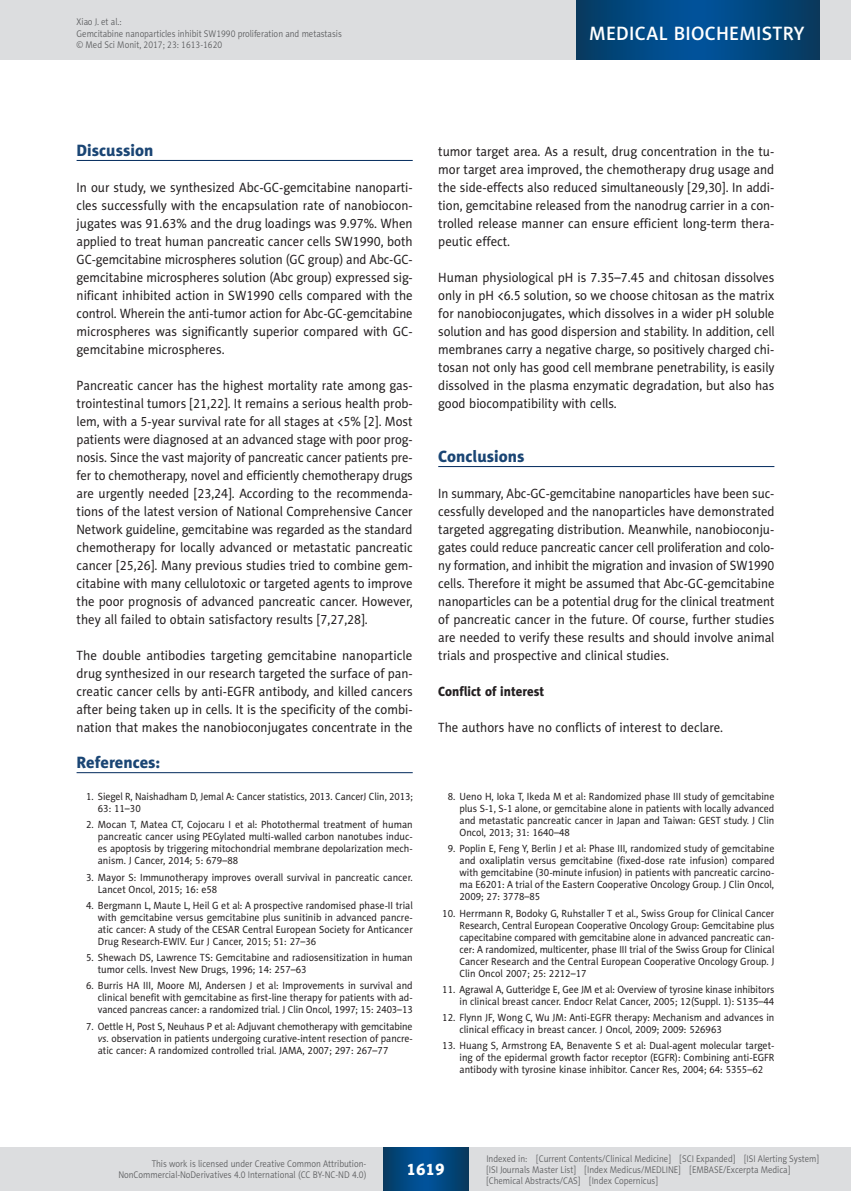
<style>
.page{position:relative;width:851px;height:1191px;background:#fff}
.page>*{position:absolute;margin:0;border:0;box-sizing:border-box;transform-origin:0 0}
.t1{font:19.5px "Naomi Sans EFN Medium";letter-spacing:.015em;color:#fff}
.MSM_Headline_1{font:16.5px "Naomi Sans EFN Heavy";color:#1a4574}
.MSM_Referencje_Tytul{font:16.5px "Naomi Sans EFN Heavy";color:#1a4574}
.t2{font:16.5px "Naomi Sans EFN Heavy";color:#fff}
.MSM_Body{font:13.5px/18px "Naomi Sans EFN";color:#231f20;text-align:justify;scale:.95 1}
.MSM_Body-2{font:13.5px/18px "Naomi Sans EFN";color:#231f20;text-align:justify;scale:.94 1}
.MSM_Body-3{font:13.5px/18px "Naomi Sans EFN";color:#231f20;text-align:justify;scale:.96 1}
.MSM_Headline_2{font:13.5px "Naomi Sans EFN Heavy";color:#231f20;scale:.95 1}
.MSM_Referencje_punkt{font:10.5px/12px "Naomi Sans EFN";color:#231f20;text-align:justify;scale:.95 1}
.MSM_Referencje_punkt-2{font:10.5px/12px "Naomi Sans EFN";color:#231f20;scale:.94 1}
.t3{font:9.75px/11.2px "Naomi Sans EFN Light";color:#57585a;scale:.9 1}
.s1{font-style:italic}
</style>
<div class="page">
<hr style="left:77px;top:160px;width:335px;height:1px;background:#00295c">
<hr style="left:438px;top:466px;width:336px;height:1px;background:#00295c">
<hr style="left:77px;top:772px;width:335px;height:1px;background:#00295c">
<div style="left:0;top:1148px;width:850px;height:43px;background:#dcdddf"></div>
<svg style="left:383px;top:1147px;width:85px;height:43px;background:#02477e"></svg>
<div style="left:0;top:0;width:850px;height:60px;background:#dcdddf"></div>
<svg style="left:576px;top:0;width:243px;height:60px;background:#02477e"></svg>
<p class="t3" style="left:77px;top:16px;width:296px">Xiao J. et al.:<br>Gemcitabine nanoparticles inhibit SW1990 proliferation and metastasis © Med Sci Monit, 2017; 23: 1613-1620</p>
<h1 class="t1" style="left:589px;top:22px;width:217px">MEDICAL BIOCHEMISTRY</h1>
<p class="MSM_Headline_1" style="left:77px;top:140px;width:78px">Discussion</p>
<p class="MSM_Body" style="left:77px;top:178px;width:355px">In our study, we synthesized Abc-GC-gemcitabine nanoparti&shy;cles successfully with the encapsulation rate of nanobiocon&shy;jugates was 91.63% and the drug loadings was 9.97%. When applied to treat human pancreatic cancer cells SW1990, both GC-gemcitabine microspheres solution (GC group) and Abc-GC&shy;gemcitabine microspheres solution (Abc group) expressed sig&shy;nificant inhibited action in SW1990 cells compared with the control. Wherein the anti-tumor action for Abc-GC-gemcitabine microspheres was significantly superior compared with GC&shy;gemcitabine microspheres.</p>
<p class="MSM_Body" style="left:77px;top:376px;width:355px">Pancreatic cancer has the highest mortality rate among gas&shy;trointestinal tumors [21,22]. It remains a serious health prob&shy;lem, with a 5-year survival rate for all stages at &lt;5% [2]. Most patients were diagnosed at an advanced stage with poor prog&shy;nosis. Since the vast majority of pancreatic cancer patients pre&shy;fer to chemotherapy, novel and efficiently chemotherapy drugs are urgently needed [23,24]. According to the recommenda&shy;tions of the latest version of National Comprehensive Cancer Network guideline, gemcitabine was regarded as the standard chemotherapy for locally advanced or metastatic pancreatic cancer [25,26]. Many previous studies tried to combine gem&shy;citabine with many cellulotoxic or targeted agents to improve the poor prognosis of advanced pancreatic cancer. However, they all failed to obtain satisfactory results [7,27,28].</p>
<p class="MSM_Body-3" style="left:77px;top:646px;width:351px">The double antibodies targeting gemcitabine nanoparticle drug synthesized in our research targeted the surface of pan&shy;creatic cancer cells by anti-EGFR antibody, and killed cancers after being taken up in cells. It is the specificity of the combi&shy;nation that makes the nanobioconjugates concentrate in the</p>
<p class="MSM_Referencje_Tytul" style="left:77px;top:752px;width:85px">References:</p>
<p class="MSM_Referencje_punkt-2" style="left:98px;top:790px;width:337px;text-indent:-12px">1. Siegel R, Naishadham D, Jemal A: Cancer statistics, 2013. CancerJ Clin, 2013;<br>63: 11–30</p>
<p class="MSM_Referencje_punkt" style="left:98px;top:819px;width:333px;text-indent:-12px">2. Mocan T, Matea CT, Cojocaru I et al: Photothermal treatment of human pancreatic cancer using PEGylated multi-walled carbon nanotubes induc&shy;es apoptosis by triggering mitochondrial membrane depolarization mech&shy;anism. J Cancer, 2014; 5: 679–88</p>
<p class="MSM_Referencje_punkt" style="left:98px;top:871px;width:333px;text-indent:-12px">3. Mayor S: Immunotherapy improves overall survival in pancreatic cancer.<br>Lancet Oncol, 2015; 16: e58</p>
<p class="MSM_Referencje_punkt" style="left:98px;top:899px;width:333px;text-indent:-12px">4. Bergmann L, Maute L, Heil G et al: A prospective randomised phase-II trial with gemcitabine versus gemcitabine plus sunitinib in advanced pancre&shy;atic cancer: A study of the CESAR Central European Society for Anticancer Drug Research-EWIV. Eur J Cancer, 2015; 51: 27–36</p>
<p class="MSM_Referencje_punkt" style="left:98px;top:951px;width:333px;text-indent:-12px">5. Shewach DS, Lawrence TS: Gemcitabine and radiosensitization in human tumor cells. Invest New Drugs, 1996; 14: 257–63</p>
<p class="MSM_Referencje_punkt" style="left:98px;top:980px;width:333px;text-indent:-12px">6. Burris HA III, Moore MJ, Andersen J et al: Improvements in survival and clinical benefit with gemcitabine as first-line therapy for patients with ad&shy;vanced pancreas cancer: a randomized trial. J Clin Oncol, 1997; 15: 2403–13</p>
<p class="MSM_Referencje_punkt-2" style="left:98px;top:1020px;width:336px;text-align:justify;text-indent:-12px">7. Oettle H, Post S, Neuhaus P et al: Adjuvant chemotherapy with gemcitabine <span class="s1">vs.</span> observation in patients undergoing curative-intent resection of pancre&shy;atic cancer: A randomized controlled trial. JAMA, 2007; 297: 267–77</p>
<p class="MSM_Body" style="left:438px;top:142px;width:355px">tumor target area. As a result, drug concentration in the tu&shy;mor target area improved, the chemotherapy drug usage and the side-effects also reduced simultaneously [29,30]. In addi&shy;tion, gemcitabine released from the nanodrug carrier in a con&shy;trolled release manner can ensure efficient long-term thera&shy;peutic effect.</p>
<p class="MSM_Body" style="left:438px;top:268px;width:355px">Human physiological pH is 7.35–7.45 and chitosan dissolves only in pH &lt;6.5 solution, so we choose chitosan as the matrix for nanobioconjugates, which dissolves in a wider pH soluble solution and has good dispersion and stability. In addition, cell membranes carry a negative charge, so positively charged chi&shy;tosan not only has good cell membrane penetrability, is easily dissolved in the plasma enzymatic degradation, but also has good biocompatibility with cells.</p>
<p class="MSM_Headline_1" style="left:438px;top:446px;width:88px">Conclusions</p>
<p class="MSM_Body-2" style="left:438px;top:484px;width:359px">In summary, Abc-GC-gemcitabine nanoparticles have been suc&shy;cessfully developed and the nanoparticles have demonstrated targeted aggregating distribution. Meanwhile, nanobioconju&shy;gates could reduce pancreatic cancer cell proliferation and colo&shy;ny formation, and inhibit the migration and invasion of SW1990 cells. Therefore it might be assumed that Abc-GC-gemcitabine nanoparticles can be a potential drug for the clinical treatment of pancreatic cancer in the future. Of course, further studies are needed to verify these results and should involve animal trials and prospective and clinical studies.</p>
<p class="MSM_Headline_2" style="left:438px;top:683px;width:113px">Conflict of interest</p>
<p class="MSM_Body" style="left:438px;top:718px;width:301px">The authors have no conflicts of interest to declare.</p>
<p class="MSM_Referencje_punkt" style="left:459px;top:790px;width:333px;text-indent:-12px">8. Ueno H, Ioka T, Ikeda M et al: Randomized phase III study of gemcitabine plus S-1, S-1 alone, or gemcitabine alone in patients with locally advanced and metastatic pancreatic cancer in Japan and Taiwan: GEST study. J Clin Oncol, 2013; 31: 1640–48</p>
<p class="MSM_Referencje_punkt" style="left:459px;top:843px;width:333px;text-indent:-12px">9. Poplin E, Feng Y, Berlin J et al: Phase III, randomized study of gemcitabine and oxaliplatin versus gemcitabine (fixed-dose rate infusion) compared with gemcitabine (30-minute infusion) in patients with pancreatic carcino&shy;ma E6201: A trial of the Eastern Cooperative Oncology Group. J Clin Oncol, 2009; 27: 3778–85</p>
<p class="MSM_Referencje_punkt" style="left:459px;top:907px;width:333px;text-indent:-17px">10. Herrmann R, Bodoky G, Ruhstaller T et al., Swiss Group for Clinical Cancer Research, Central European Cooperative Oncology Group: Gemcitabine plus capecitabine compared with gemcitabine alone in advanced pancreatic can&shy;cer: A randomized, multicenter, phase III trial of the Swiss Group for Clinical Cancer Research and the Central European Cooperative Oncology Group. J Clin Oncol 2007; 25: 2212–17</p>
<p class="MSM_Referencje_punkt-2" style="left:442px;top:983px;width:355px;text-align:right">11. Agrawal A, Gutteridge E, Gee JM et al: Overview of tyrosine kinase inhibitors in clinical breast cancer. Endocr Relat Cancer, 2005; 12(Suppl. 1): S135–44</p>
<p class="MSM_Referencje_punkt" style="left:459px;top:1011px;width:333px;text-indent:-17px">12. Flynn JF, Wong C, Wu JM: Anti-EGFR therapy: Mechanism and advances in clinical efficacy in breast cancer. J Oncol, 2009; 2009: 526963</p>
<p class="MSM_Referencje_punkt" style="left:459px;top:1040px;width:333px;text-indent:-17px">13. Huang S, Armstrong EA, Benavente S et al: Dual-agent molecular target&shy;ing of the epidermal growth factor receptor (EGFR): Combining anti-EGFR antibody with tyrosine kinase inhibitor. Cancer Res, 2004; 64: 5355–62</p>
<p class="t3" style="left:118px;top:1158px;width:277px;text-align:right">This work is licensed under Creative Common Attribution-<br>NonCommercial-NoDerivatives 4.0 International (CC BY-NC-ND 4.0)</p>
<h2 class="t2" style="left:406px;top:1159px;width:40px">1619</h2>
<p class="t3" style="left:486px;top:1152px;width:371px">Indexed in: [Current Contents/Clinical Medicine] [SCI Expanded] [ISI Alerting System] [ISI Journals Master List] [Index Medicus/MEDLINE] [EMBASE/Excerpta Medica] [Chemical Abstracts/CAS] [Index Copernicus]</p>
</div>
